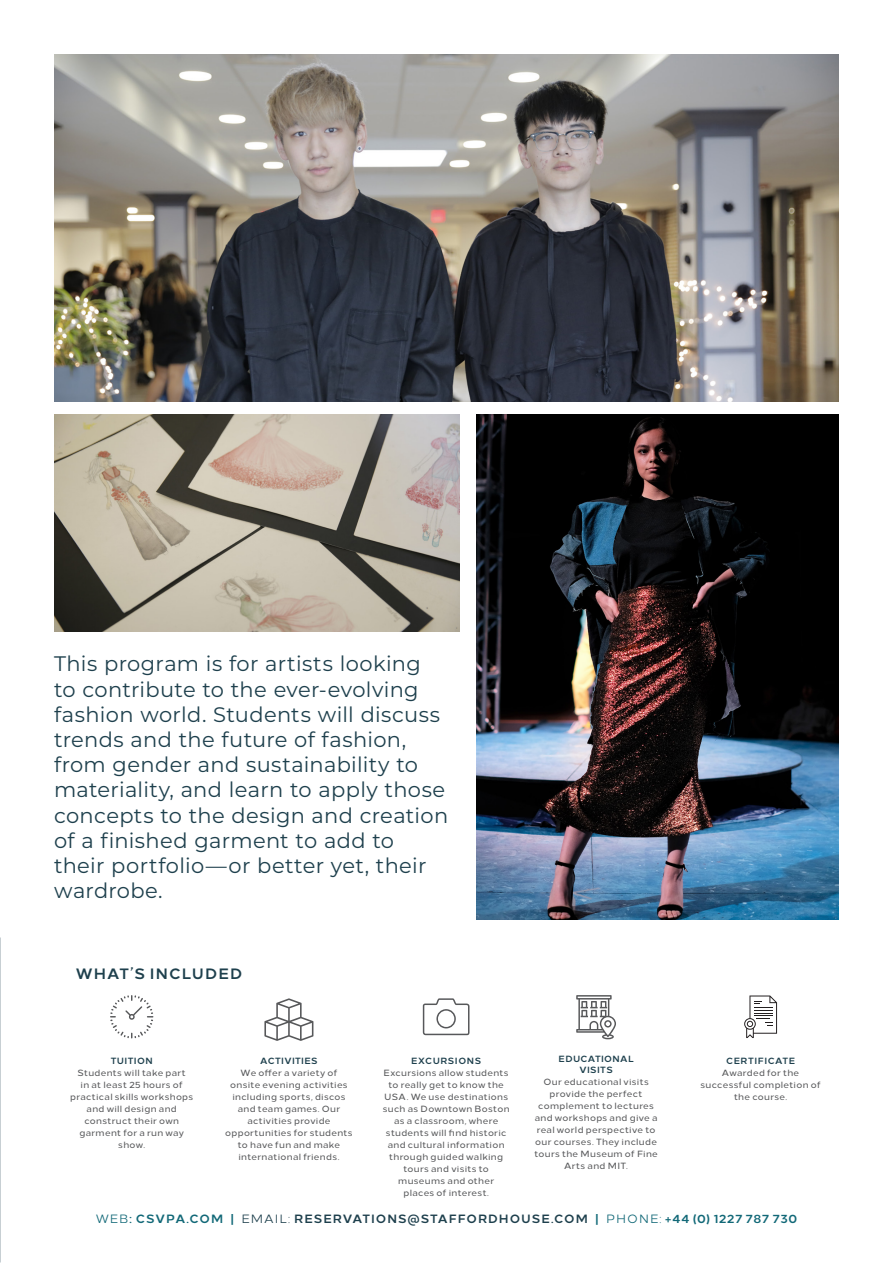
<style>
.page{position:relative;width:893px;height:1263px;background:#fff}
.page>*{position:absolute;margin:0;border:0;box-sizing:border-box;transform-origin:0 0}
.t1{font:21px/25.2px "Montserrat";letter-spacing:.015em;color:#1e404d}
.t2{font:700 15px "Loew";letter-spacing:.07em;color:#1e404d}
.t3{font:700 12px "Loew";letter-spacing:.08em;color:#1e404d}
.t4{font:500 9px/12px "Loew";letter-spacing:.035em;color:#57585a;text-align:center}
.t5{font:700 9px "Loew";letter-spacing:.035em;color:#1e404d}
.s1{font-weight:700;color:#1e404d}
.s2{font-weight:400;color:#116877}
.s3{color:#116877}
.s4{font-weight:400}
</style>
<div class="page">
<img style="left:54px;top:415px;width:405px;height:216px">
<img style="left:477px;top:415px;width:362px;height:504px">
<img style="left:54px;top:54px;width:785px;height:348px">
<svg style="left:110px;top:995px;width:43px;height:43px"></svg>
<svg style="left:744px;top:995px;width:33px;height:43px"></svg>
<svg style="left:423px;top:998px;width:46px;height:37px"></svg>
<svg style="left:264px;top:998px;width:49px;height:43px"></svg>
<svg style="left:576px;top:995px;width:40px;height:44px"></svg>
<p class="t1" style="left:54px;top:651px;width:396px">This program is for artists looking<br>to contribute to the ever-evolving fashion world. Students will discuss trends and the future of fashion, from gender and sustainability to materiality, and learn to apply those concepts to the design and creation of a finished garment to add to their portfolio—or better yet, their wardrobe.</p>
<p class="t2" style="left:76px;top:961px;width:168px">WHAT’S INCLUDED</p>
<p class="t4" style="left:225px;top:1053px;width:129px"><span class="s1">ACTIVITIES<br></span>We offer a variety of onsite evening activities including sports, discos and team games. Our activities provide opportunities for students to have fun and make international friends.</p>
<p class="t5" style="left:559px;top:1052px;width:77px">EDUCATIONAL</p>
<p class="t4" style="left:383px;top:1053px;width:128px"><span class="s1">EXCURSIONS<br></span>Excursions allow students to really get to know the<br>USA. We use destinations such as Downtown Boston as a classroom, where students will find historic and cultural information through guided walking tours and visits to museums and other places of interest.</p>
<p class="t4" style="left:70px;top:1053px;width:125px"><span class="s1">TUITION<br></span>Students will take part<br>in at least 25 hours of practical skills workshops and will design and construct their own garment for a run way show.</p>
<p class="t4" style="left:700px;top:1053px;width:122px"><span class="s1">CERTIFICATE<br></span>Awarded for the successful completion of the course.</p>
<p class="t5" style="left:579px;top:1062px;width:35px">VISITS</p>
<p class="t4" style="left:534px;top:1075px;width:125px">Our educational visits provide the perfect complement to lectures and workshops and give a real world perspective to our courses. They include tours the Museum of Fine<br>Arts and MIT.</p>
<p class="t3" style="left:96px;top:1209px;width:703px"><span class="s2">WEB</span><span class="s3">: CSVPA.COM |</span> <span class="s4">EMAIL:</span> RESERVATIONS@STAFFORDHOUSE.COM <span class="s3">|</span> <span class="s2">PHONE:</span> <span class="s3">+44 (0) 1227 787 730</span></p>
</div>
